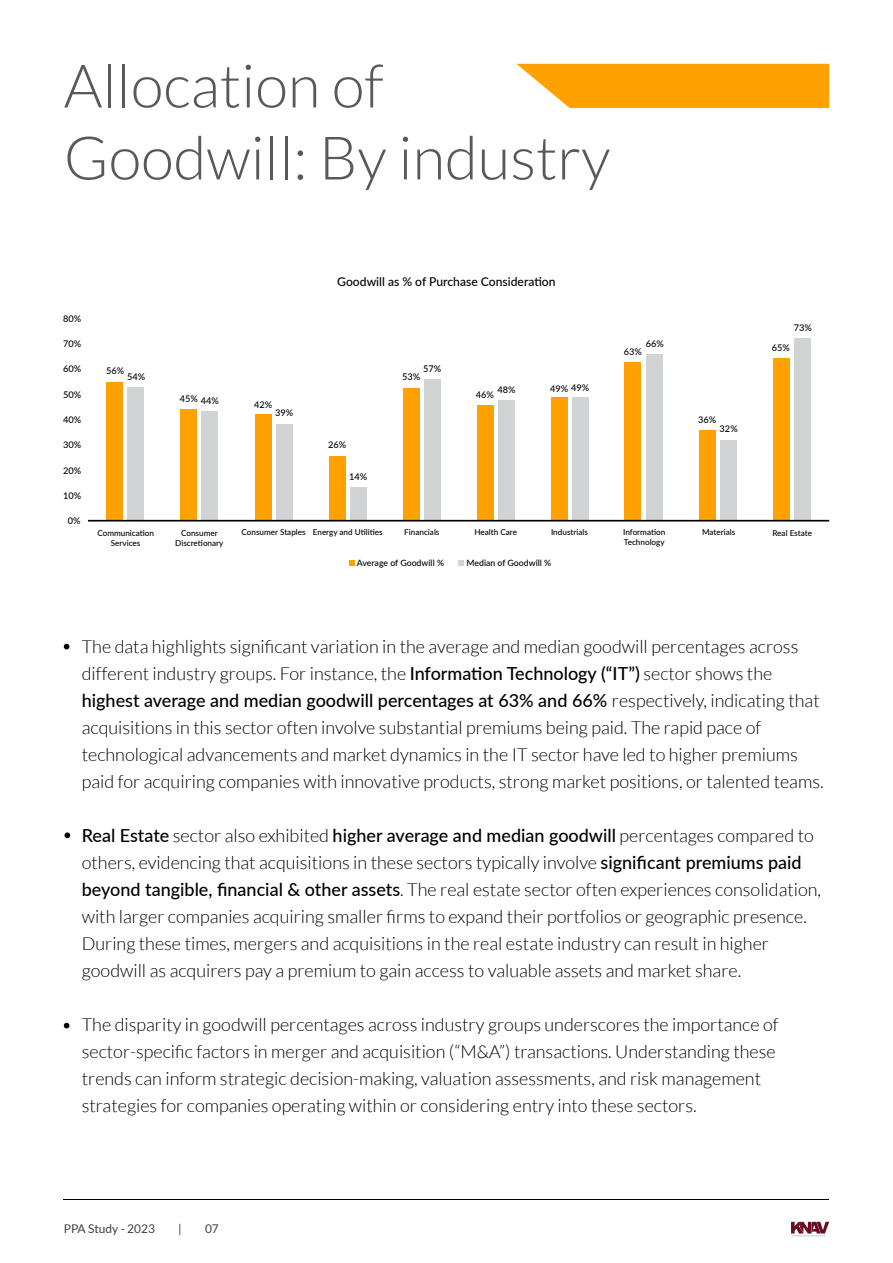
<style>
.page{position:relative;width:893px;height:1263px;background:#fff}
.page>*{position:absolute;margin:0;border:0;box-sizing:border-box;transform-origin:0 0}
.t1{font:300 60px/72px "Lato";color:#58595b}
.t2{font:300 18px/27px "Lato";color:#000}
.t3{font:500 12.15px "Lato";color:#000}
.t4{font:12px "Lato";color:#414042}
.t5{font:500 9.15px "Lato";color:#000}
.t6{font:500 8.7px "Lato";color:#000}
.t7{font:500 8.1px/9.8px "Lato";color:#000;text-align:center}
.s1{font-weight:500}
</style>
<div class="page">
<svg style="left:516px;top:64px;width:313px;height:44px;background:#ffa916"></svg>
<svg style="left:64px;top:644px;width:5px;height:5px"></svg>
<svg style="left:65px;top:832px;width:5px;height:6px"></svg>
<svg style="left:64px;top:1023px;width:5px;height:5px"></svg>
<hr style="left:64px;top:1199px;width:765px;height:1px;background:#000">
<div style="left:106px;top:382px;width:17px;height:139px;background:#ffa100"></div>
<div style="left:127px;top:387px;width:17px;height:134px;background:#d1d3d4"></div>
<div style="left:181px;top:410px;width:16px;height:111px;background:#ffa100"></div>
<div style="left:202px;top:411px;width:16px;height:110px;background:#d1d3d4"></div>
<div style="left:255px;top:414px;width:16px;height:107px;background:#ffa100"></div>
<div style="left:276px;top:424px;width:17px;height:97px;background:#d1d3d4"></div>
<div style="left:329px;top:456px;width:16px;height:65px;background:#ffa100"></div>
<div style="left:350px;top:487px;width:17px;height:34px;background:#d1d3d4"></div>
<div style="left:403px;top:388px;width:16px;height:133px;background:#ffa100"></div>
<div style="left:424px;top:379px;width:17px;height:142px;background:#d1d3d4"></div>
<div style="left:477px;top:406px;width:16px;height:115px;background:#ffa100"></div>
<div style="left:498px;top:400px;width:17px;height:121px;background:#d1d3d4"></div>
<div style="left:551px;top:398px;width:17px;height:123px;background:#ffa100"></div>
<div style="left:573px;top:398px;width:16px;height:123px;background:#d1d3d4"></div>
<div style="left:625px;top:362px;width:16px;height:159px;background:#ffa100"></div>
<div style="left:646px;top:354px;width:16px;height:167px;background:#d1d3d4"></div>
<div style="left:699px;top:431px;width:16px;height:90px;background:#ffa100"></div>
<div style="left:720px;top:440px;width:17px;height:81px;background:#d1d3d4"></div>
<div style="left:773px;top:358px;width:17px;height:163px;background:#ffa100"></div>
<div style="left:795px;top:338px;width:16px;height:183px;background:#d1d3d4"></div>
<hr style="left:88px;top:520px;width:741px;height:1px;background:#000">
<svg style="left:349px;top:560px;width:6px;height:6px"></svg>
<svg style="left:459px;top:560px;width:5px;height:6px"></svg>
<svg style="left:791px;top:1222px;width:38px;height:14px"></svg>
<h1 class="t1" style="left:64px;top:50px;width:548px">Allocation of<br>Goodwill: By industry</h1>
<p class="t5" style="left:63px;top:312px;width:20px">80%</p>
<p class="t5" style="left:63px;top:337px;width:20px">70%</p>
<p class="t5" style="left:63px;top:362px;width:20px">60%</p>
<p class="t5" style="left:63px;top:388px;width:20px">50%</p>
<p class="t5" style="left:63px;top:413px;width:20px">40%</p>
<p class="t5" style="left:63px;top:438px;width:20px">30%</p>
<p class="t5" style="left:63px;top:464px;width:20px">20%</p>
<p class="t5" style="left:63px;top:489px;width:20px">10%</p>
<p class="t5" style="left:68px;top:514px;width:14px">0%</p>
<p class="t5" style="left:106px;top:364px;width:20px">56%</p>
<p class="t5" style="left:127px;top:370px;width:20px">54%</p>
<p class="t5" style="left:180px;top:393px;width:41px">45% 44%</p>
<p class="t5" style="left:254px;top:398px;width:20px">42%</p>
<p class="t5" style="left:275px;top:406px;width:20px">39%</p>
<p class="t3" style="left:337px;top:273px;width:220px">Goodwill as % of Purchase Consideration</p>
<p class="t5" style="left:328px;top:438px;width:20px">26%</p>
<p class="t5" style="left:349px;top:470px;width:20px">14%</p>
<p class="t5" style="left:423px;top:362px;width:20px">57%</p>
<p class="t5" style="left:402px;top:370px;width:20px">53%</p>
<p class="t5" style="left:498px;top:383px;width:20px">48%</p>
<p class="t5" style="left:550px;top:381px;width:41px">49% 49%</p>
<p class="t5" style="left:476px;top:389px;width:20px">46%</p>
<p class="t5" style="left:646px;top:337px;width:20px">66%</p>
<p class="t5" style="left:624px;top:345px;width:20px">63%</p>
<p class="t5" style="left:698px;top:413px;width:20px">36%</p>
<p class="t5" style="left:720px;top:422px;width:20px">32%</p>
<p class="t5" style="left:794px;top:321px;width:20px">73%</p>
<p class="t5" style="left:772px;top:341px;width:20px">65%</p>
<p class="t7" style="left:97px;top:528px;width:58px">Communication<br>Services</p>
<p class="t7" style="left:175px;top:528px;width:50px">Consumer<br>Discretionary</p>
<p class="t7" style="left:242px;top:527px;width:143px">Consumer Staples Energy and Utilities</p>
<p class="t7" style="left:404px;top:527px;width:37px">Financials</p>
<p class="t6" style="left:357px;top:557px;width:89px">Average of Goodwill %</p>
<p class="t7" style="left:474px;top:527px;width:44px">Health Care</p>
<p class="t7" style="left:551px;top:527px;width:38px">Industrials</p>
<p class="t7" style="left:623px;top:527px;width:44px;text-align:left">Information<br>Technology</p>
<p class="t7" style="left:702px;top:527px;width:35px">Materials</p>
<p class="t7" style="left:772px;top:527px;width:41px">Real Estate</p>
<p class="t6" style="left:466px;top:557px;width:86px">Median of Goodwill %</p>
<p class="t2" style="left:82px;top:633px;width:743px">The data highlights significant variation in the average and median goodwill percentages across different industry groups. For instance, the <span class="s1">Information Technology (“IT”)</span> sector shows the <span class="s1">highest average and median goodwill percentages at 63% and 66%</span> respectively, indicating that acquisitions in this sector often involve substantial premiums being paid. The rapid pace of technological advancements and market dynamics in the IT sector have led to higher premiums paid for acquiring companies with innovative products, strong market positions, or talented teams.</p>
<p class="t2" style="left:82px;top:822px;width:741px"><span class="s1">Real Estate</span> sector also exhibited <span class="s1">higher average and median goodwill</span> percentages compared to others, evidencing that acquisitions in these sectors typically involve <span class="s1">significant premiums paid beyond tangible, financial &amp; other assets</span>. The real estate sector often experiences consolidation, with larger companies acquiring smaller firms to expand their portfolios or geographic presence.<br>During these times, mergers and acquisitions in the real estate industry can result in higher goodwill as acquirers pay a premium to gain access to valuable assets and market share.</p>
<p class="t2" style="left:82px;top:1011px;width:698px">The disparity in goodwill percentages across industry groups underscores the importance of sector-specific factors in merger and acquisition (“M&amp;A”) transactions. Understanding these trends can inform strategic decision-making, valuation assessments, and risk management strategies for companies operating within or considering entry into these sectors.</p>
<p class="t4" style="left:64px;top:1222px;width:93px">PPA Study - 2023</p>
<p class="t4" style="left:178px;top:1222px;width:5px">|</p>
<p class="t4" style="left:205px;top:1222px;width:15px">07</p>
</div>
